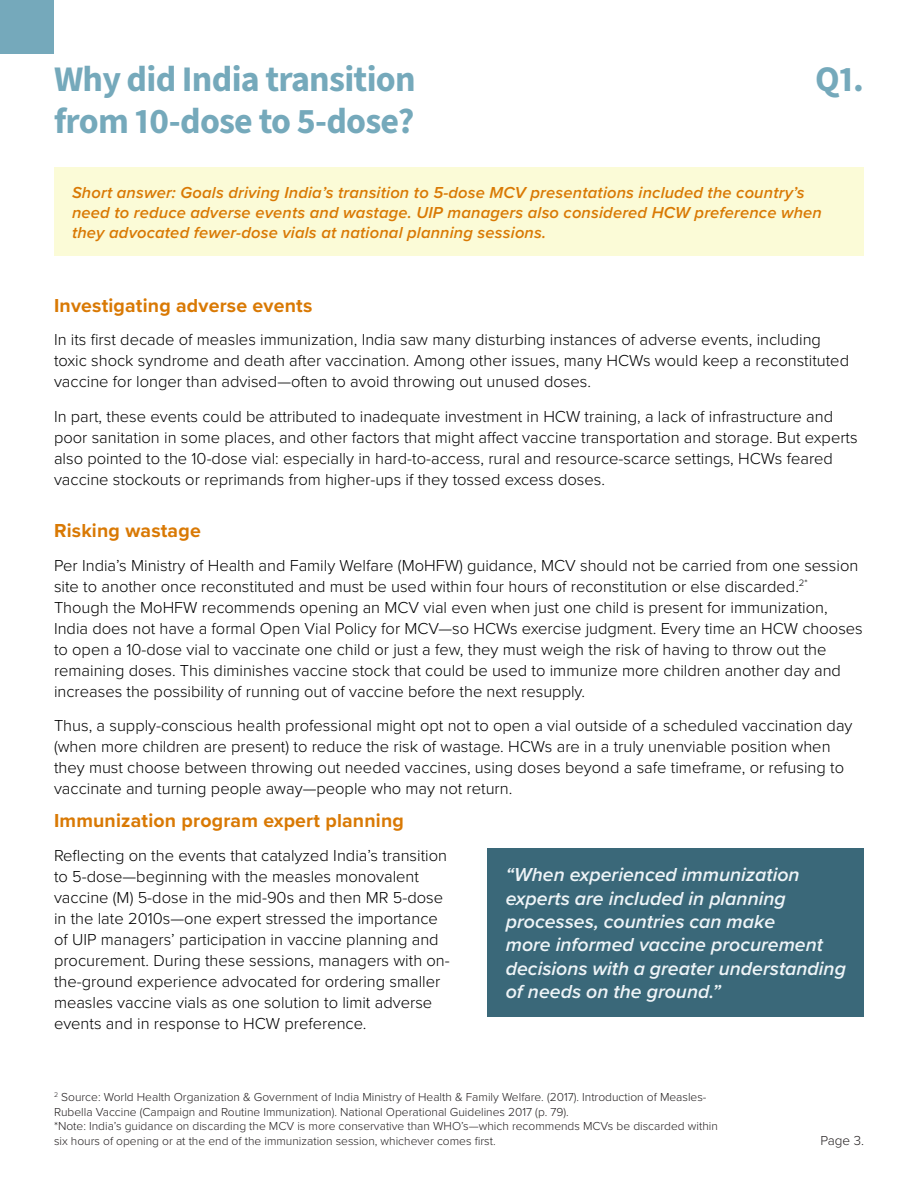
<style>
.page{position:relative;width:918px;height:1188px;background:#fff}
.page>*{position:absolute;margin:0;border:0;box-sizing:border-box;transform-origin:0 0}
.Heading{font:700 36px/42px "Source Sans 3";letter-spacing:-.02em;color:#75a9bb}
.Call_Out_Box{font:italic 600 19.5px/23.4px "Proxima Nova";color:#eef4f7}
.Subhead{font:700 19.5px "Proxima Nova";letter-spacing:.01em;color:#d97904}
.Paragraph{font:300 16.5px/21px "Proxima Nova";color:#000}
.Chart_and_Visual_Tit{font:italic 600 16.5px/19.8px "Proxima Nova";letter-spacing:.01em;color:#d97904}
.t1{font:300 13.5px "Proxima Nova";color:#231f20}
.Footnote{font:300 12px/14.4px "Proxima Nova";color:#231f20}
</style>
<div class="page">
<div style="left:0;top:0;width:54px;height:54px;background:#75a9bb"></div>
<div style="left:54px;top:167px;width:810px;height:89px;background:#fbfbd7"></div>
<div style="left:488px;top:848px;width:376px;height:168px;background:#3a6879"></div>
<p class="Heading" style="left:54px;top:59px;width:363px">Why did India transition from 10-dose to 5-dose?</p>
<p class="Heading" style="left:815px;top:59px;width:50px">Q1.</p>
<p class="Chart_and_Visual_Tit" style="left:72px;top:182px;width:751px">Short answer: Goals driving India’s transition to 5-dose MCV presentations included the country’s need to reduce adverse events and wastage. UIP managers also considered HCW preference when they advocated fewer-dose vials at national planning sessions.</p>
<p class="Subhead" style="left:54px;top:290px;width:260px">Investigating adverse events</p>
<p class="Paragraph" style="left:54px;top:328px;width:797px">In its first decade of measles immunization, India saw many disturbing instances of adverse events, including toxic shock syndrome and death after vaccination. Among other issues, many HCWs would keep a reconstituted vaccine for longer than advised—often to avoid throwing out unused doses.</p>
<p class="Paragraph" style="left:54px;top:405px;width:805px">In part, these events could be attributed to inadequate investment in HCW training, a lack of infrastructure and poor sanitation in some places, and other factors that might affect vaccine transportation and storage. But experts also pointed to the 10-dose vial: especially in hard-to-access, rural and resource-scarce settings, HCWs feared vaccine stockouts or reprimands from higher-ups if they tossed excess doses.</p>
<p class="Subhead" style="left:54px;top:516px;width:148px">Risking wastage</p>
<p class="Paragraph" style="left:54px;top:554px;width:810px">Per India’s Ministry of Health and Family Welfare (MoHFW) guidance, MCV should not be carried from one session site to another once reconstituted and must be used within four hours of reconstitution or else discarded.<sup>2* </sup>Though the MoHFW recommends opening an MCV vial even when just one child is present for immunization, India does not have a formal Open Vial Policy for MCV—so HCWs exercise judgment. Every time an HCW chooses to open a 10-dose vial to vaccinate one child or just a few, they must weigh the risk of having to throw out the remaining doses. This diminishes vaccine stock that could be used to immunize more children another day and increases the possibility of running out of vaccine before the next resupply.</p>
<p class="Paragraph" style="left:54px;top:714px;width:800px">Thus, a supply-conscious health professional might opt not to open a vial outside of a scheduled vaccination day (when more children are present) to reduce the risk of wastage. HCWs are in a truly unenviable position when they must choose between throwing out needed vaccines, using doses beyond a safe timeframe, or refusing to vaccinate and turning people away—people who may not return.</p>
<p class="Subhead" style="left:54px;top:806px;width:351px">Immunization program expert planning</p>
<p class="Paragraph" style="left:54px;top:844px;width:397px">Reflecting on the events that catalyzed India’s transition to 5-dose—beginning with the measles monovalent vaccine (M) 5-dose in the mid-90s and then MR 5-dose in the late 2010s—one expert stressed the importance of UIP managers’ participation in vaccine planning and procurement. During these sessions, managers with on&shy;the-ground experience advocated for ordering smaller measles vaccine vials as one solution to limit adverse events and in response to HCW preference.</p>
<p class="Call_Out_Box" style="left:506px;top:862px;width:342px">“When experienced immunization experts are included in planning processes, countries can make<br>more informed vaccine procurement decisions with a greater understanding of needs on the ground.”</p>
<p class="Footnote" style="left:54px;top:1090px;width:654px"><sup>2</sup> Source: World Health Organization &amp; Government of India Ministry of Health &amp; Family Welfare. (2017). Introduction of Measles-<br>Rubella Vaccine (Campaign and Routine Immunization). National Operational Guidelines 2017 (p. 79).</p>
<p class="Footnote" style="left:54px;top:1118px;width:665px">*Note: India’s guidance on discarding the MCV is more conservative than WHO’s—which recommends MCVs be discarded within six hours of opening or at the end of the immunization session, whichever comes first.</p>
<p class="t1" style="left:820px;top:1130px;width:45px">Page 3.</p>
</div>
